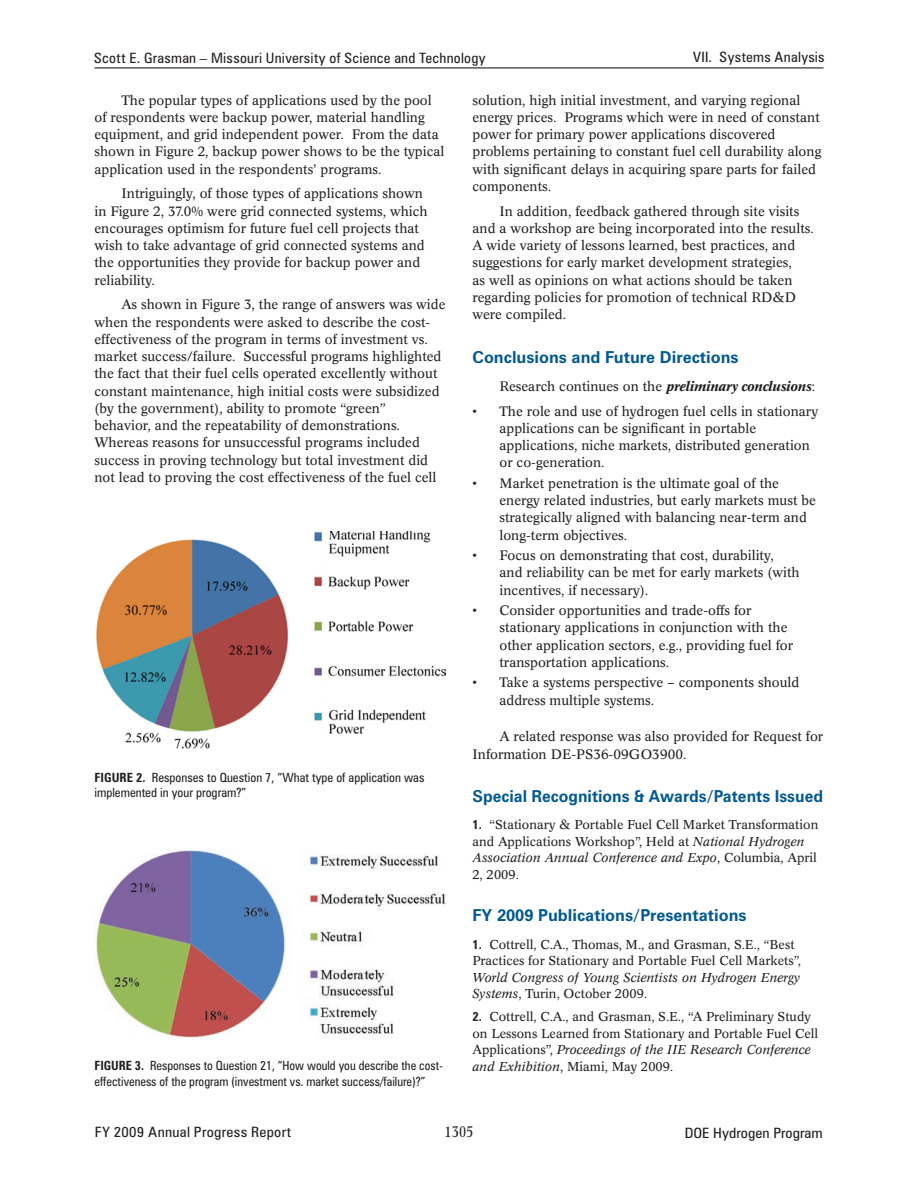
<style>
.page{position:relative;width:918px;height:1188px;background:#fff}
.page>*{position:absolute;margin:0;border:0;box-sizing:border-box;transform-origin:0 0}
._1_RptObjHead{font:700 16.5px "Zurich BT";color:#005990}
.t1{font:condensed 15px "Concorde BE";color:#231f20}
._11_Header_L{font:condensed 14.25px "Zurich BT";letter-spacing:.015em;color:#231f20;scale:1.05 1}
._11_Header_L-2{font:condensed 14.25px "Zurich BT";letter-spacing:.015em;color:#231f20;scale:1.08 1}
._11_Header_R{font:condensed 14.25px "Zurich BT";letter-spacing:.02em;color:#231f20;scale:1.05 1}
._1_Body_text{font:13.5px/17.2px "Concorde BE";color:#231f20}
._1_Bulleted{font:13.5px/17.2px "Concorde BE";color:#231f20}
._1_Bulleted_Last{font:13.5px/17.2px "Concorde BE";color:#231f20}
._1_Reference{font:12.75px/16.5px "Concorde BE";color:#231f20}
._1_FigureTitle{font:condensed 12.75px/15.8px "Zurich BT";color:#231f20}
.s1{font-weight:500;font-style:italic}
.s2{font-family:"Zurich BT";font-weight:700;font-stretch:condensed}
.s3{font-style:italic}
.s4{font-weight:700}
</style>
<div class="page">
<hr style="left:94px;top:67px;width:730px;height:1px;background:#231f20">
<img style="left:96px;top:531px;width:350px;height:218px">
<img style="left:96px;top:850px;width:349px;height:188px">
<p class="_11_Header_L" style="left:94px;top:49px;width:374px">Scott E. Grasman – Missouri University of Science and Technology</p>
<p class="_11_Header_R" style="left:693px;top:49px;width:127px">VII. Systems Analysis</p>
<p class="_1_Body_text" style="left:94px;top:91px;width:352px;text-indent:27px">The popular types of applications used by the pool of respondents were backup power, material handling equipment, and grid independent power. From the data shown in Figure 2, backup power shows to be the typical application used in the respondents’ programs.</p>
<p class="_1_Body_text" style="left:94px;top:185px;width:335px;text-indent:27px">Intriguingly, of those types of applications shown in Figure 2, 37.0% were grid connected systems, which encourages optimism for future fuel cell projects that wish to take advantage of grid connected systems and the opportunities they provide for backup power and reliability.</p>
<p class="_1_Body_text" style="left:94px;top:296px;width:352px;text-indent:27px">As shown in Figure 3, the range of answers was wide when the respondents were asked to describe the cost&shy;effectiveness of the program in terms of investment vs. market success/failure. Successful programs highlighted the fact that their fuel cells operated excellently without constant maintenance, high initial costs were subsidized (by the government), ability to promote “green” behavior, and the repeatability of demonstrations.<br>Whereas reasons for unsuccessful programs included success in proving technology but total investment did not lead to proving the cost effectiveness of the fuel cell</p>
<p class="_1_Body_text" style="left:472px;top:91px;width:350px">solution, high initial investment, and varying regional energy prices. Programs which were in need of constant power for primary power applications discovered problems pertaining to constant fuel cell durability along with significant delays in acquiring spare parts for failed components.</p>
<p class="_1_Body_text" style="left:472px;top:203px;width:343px;text-indent:27px">In addition, feedback gathered through site visits and a workshop are being incorporated into the results.<br>A wide variety of lessons learned, best practices, and suggestions for early market development strategies,<br>as well as opinions on what actions should be taken regarding policies for promotion of technical RD&amp;D were compiled.</p>
<p class="_1_RptObjHead" style="left:472px;top:347px;width:268px">Conclusions and Future Directions</p>
<p class="_1_Body_text" style="left:500px;top:378px;width:317px">Research continues on the <span class="s1">preliminary conclusions</span>:</p>
<p class="_1_Bulleted" style="left:500px;top:402px;width:320px;text-indent:-27px">• The role and use of hydrogen fuel cells in stationary applications can be significant in portable applications, niche markets, distributed generation or co-generation.</p>
<p class="_1_Bulleted" style="left:500px;top:475px;width:318px;text-indent:-27px">• Market penetration is the ultimate goal of the energy related industries, but early markets must be strategically aligned with balancing near-term and long-term objectives.</p>
<p class="_1_Bulleted" style="left:500px;top:547px;width:302px;text-indent:-27px">• Focus on demonstrating that cost, durability, and reliability can be met for early markets (with incentives, if necessary).</p>
<p class="_1_Bulleted" style="left:500px;top:602px;width:295px;text-indent:-27px">• Consider opportunities and trade-offs for stationary applications in conjunction with the other application sectors, e.g., providing fuel for transportation applications.</p>
<p class="_1_Bulleted_Last" style="left:500px;top:674px;width:301px;text-indent:-27px">• Take a systems perspective – components should address multiple systems.</p>
<p class="_1_Body_text" style="left:472px;top:728px;width:352px;text-indent:27px">A related response was also provided for Request for<br>Information DE-PS36-09GO3900.</p>
<p class="_1_RptObjHead" style="left:472px;top:786px;width:352px">Special Recognitions &amp; Awards/Patents Issued</p>
<p class="_1_Reference" style="left:472px;top:817px;width:347px"><span class="s2">1.</span> “Stationary &amp; Portable Fuel Cell Market Transformation and Applications Workshop”, Held at <span class="s3">National Hydrogen Association Annual Conference and Expo</span>, Columbia, April 2, 2009.</p>
<p class="_1_RptObjHead" style="left:472px;top:905px;width:276px">FY 2009 Publications/Presentations</p>
<p class="_1_Reference" style="left:472px;top:936px;width:330px"><span class="s2">1.</span> Cottrell, C.A., Thomas, M., and Grasman, S.E., “Best Practices for Stationary and Portable Fuel Cell Markets”, <span class="s3">World Congress of Young Scientists on Hydrogen Energy Systems</span>, Turin, October 2009.</p>
<p class="_1_Reference" style="left:472px;top:1009px;width:347px"><span class="s2">2.</span> Cottrell, C.A., and Grasman, S.E., “A Preliminary Study on Lessons Learned from Stationary and Portable Fuel Cell Applications”, <span class="s3">Proceedings of the IIE Research Conference and Exhibition</span>, Miami, May 2009.</p>
<p class="_1_FigureTitle" style="left:94px;top:769px;width:331px"><span class="s4">FIGURE 2.</span> Responses to Question 7, “What type of application was implemented in your program?”</p>
<p class="_1_FigureTitle" style="left:94px;top:1058px;width:350px"><span class="s4">FIGURE 3.</span> Responses to Question 21, “How would you describe the cost&shy;effectiveness of the program (investment vs. market success/failure)?”</p>
<p class="_11_Header_L-2" style="left:95px;top:1124px;width:184px">FY 2009 Annual Progress Report</p>
<p class="t1" style="left:445px;top:1123px;width:30px">1305</p>
<p class="_11_Header_L-2" style="left:685px;top:1124px;width:129px">DOE Hydrogen Program</p>
</div>
